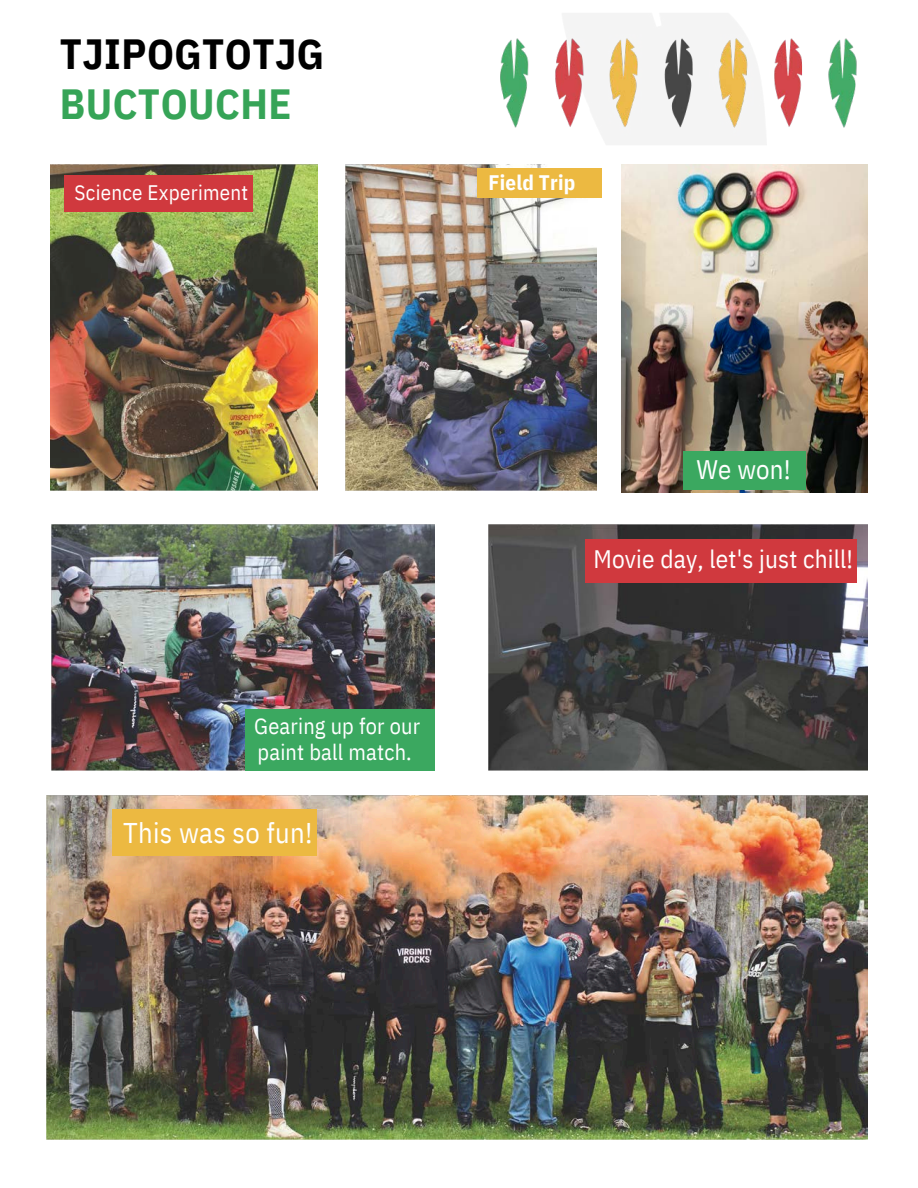
<style>
.page{position:relative;width:918px;height:1188px;background:#fff}
.page>*{position:absolute;margin:0;border:0;box-sizing:border-box;transform-origin:0 0}
.t1{font:700 42.15px/49.5px "IBM Plex Sans Cond";letter-spacing:.01em;color:#000}
.t2{font:28.5px "IBM Plex Sans Cond";letter-spacing:.01em;color:#fff}
.t3{font:26.7px "IBM Plex Sans Cond";color:#fff}
.t4{font:25.2px "IBM Plex Sans Cond";letter-spacing:.005em;color:#fff}
.t5{font:22.2px/25.8px "IBM Plex Sans Cond";letter-spacing:.01em;color:#fff}
.t6{font:21px "IBM Plex Sans Cond";letter-spacing:.015em;color:#fff}
.t7{font:700 21px "IBM Plex Sans Cond";letter-spacing:.01em;color:#fff}
.s1{color:#36a457}
</style>
<div class="page">
<img style="left:46px;top:795px;width:822px;height:344px">
<div style="left:113px;top:809px;width:204px;height:47px;background:#ecb941"></div>
<img style="left:50px;top:165px;width:267px;height:326px">
<div style="left:64px;top:175px;width:189px;height:37px;background:#d0393e"></div>
<img style="left:346px;top:165px;width:250px;height:326px">
<div style="left:477px;top:168px;width:124px;height:30px;background:#ecb941"></div>
<img style="left:621px;top:165px;width:247px;height:327px">
<div style="left:683px;top:451px;width:123px;height:39px;background:#3ba860"></div>
<img style="left:500px;top:13px;width:357px;height:132px">
<img style="left:52px;top:524px;width:382px;height:247px">
<div style="left:245px;top:709px;width:190px;height:62px;background:#3ba860"></div>
<img style="left:488px;top:524px;width:379px;height:247px">
<div style="left:585px;top:540px;width:272px;height:43px;background:#d0393e"></div>
<p class="t1" style="left:60px;top:29px;width:266px">TJIPOGTOTJG<br><span class="s1">BUCTOUCHE</span></p>
<h4 class="t6" style="left:75px;top:179px;width:175px">Science Experiment</h4>
<p class="t7" style="left:488px;top:168px;width:89px">Field Trip</p>
<p class="t5" style="left:254px;top:713px;width:167px">Gearing up for our paint ball match.</p>
<h1 class="t2" style="left:123px;top:814px;width:191px">This was so fun!</h1>
<p class="t3" style="left:696px;top:452px;width:96px">We won!</p>
<p class="t4" style="left:593px;top:542px;width:261px">Movie day, let's just chill!</p>
</div>
